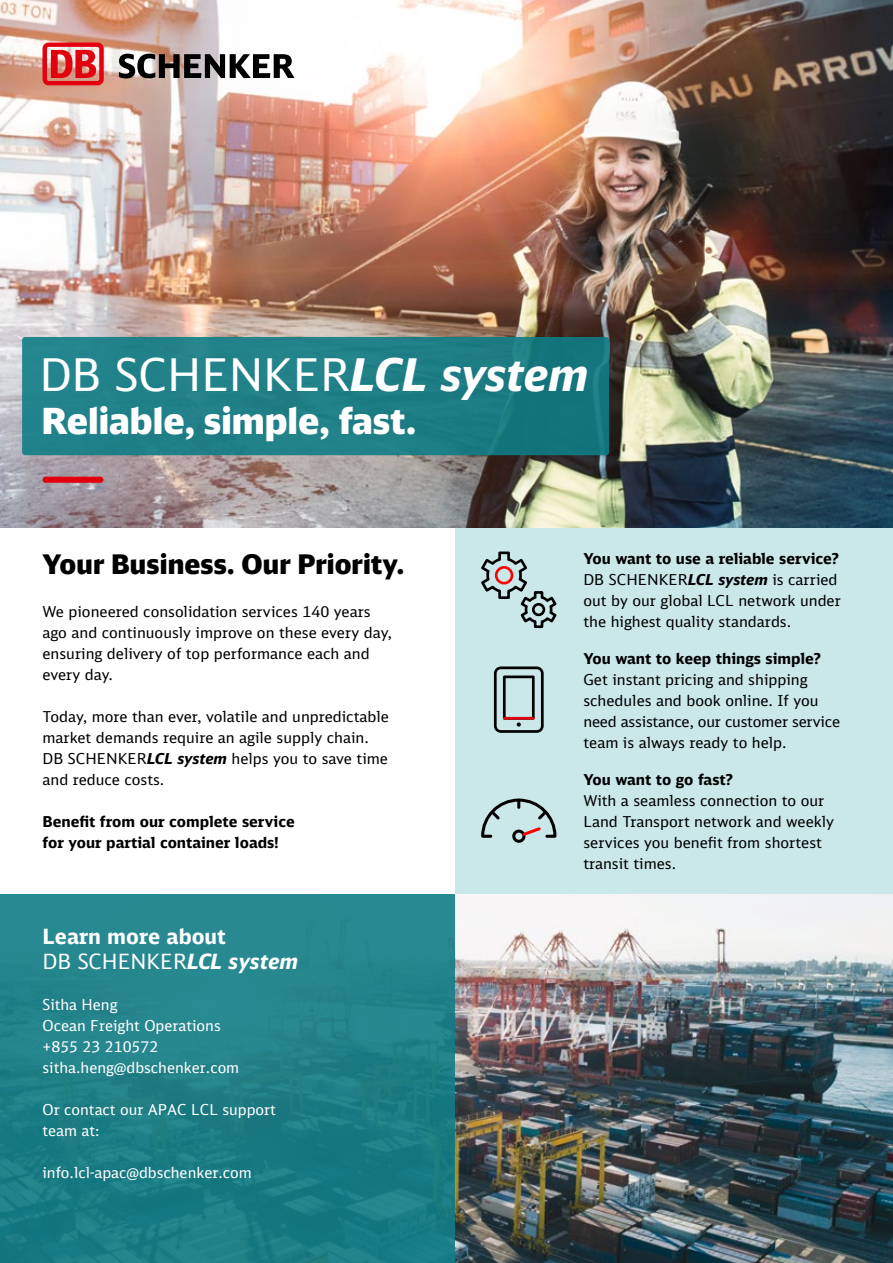
<style>
.page{position:relative;width:893px;height:1263px;background:#fff}
.page>*{position:absolute;margin:0;border:0;box-sizing:border-box;transform-origin:0 0}
.t1{font:45px "DB Sans";letter-spacing:-.005em;color:#fff}
.t2{font:900 36px "DB Head";color:#fff}
.t3{font:900 27px "DB Head";letter-spacing:.005em;color:#000}
.t4{font:700 21px/25.2px "DB Sans";color:#fff}
.t5{font:15px/21px "DB Sans";color:#000}
.t6{font:15px/21px "DB Sans";color:#fff}
.t7{font:700 15px/21px "DB Sans";color:#000}
.s1{font-weight:700;font-style:italic}
.s2{font-weight:400}
.s3{font-style:italic}
.s4{font-weight:700}
</style>
<div class="page">
<div style="left:455px;top:526px;width:438px;height:368px;background:#cae7ea"></div>
<img style="left:0;top:0;width:893px;height:527px">
<div style="left:22px;top:337px;width:587px;height:118px;background:linear-gradient(to right,#25858e,#17777e);border-radius:3px"></div>
<svg style="left:119px;top:54px;width:176px;height:24px"></svg>
<svg style="left:43px;top:43px;width:61px;height:42px;background:#e2494d"></svg>
<img style="left:455px;top:894px;width:438px;height:369px">
<div style="left:0;top:894px;width:455px;height:369px;background:linear-gradient(to right,#21828a,#1f8088)"></div>
<div style="left:512px;top:829px;width:13px;height:14px;border:3px solid #000;border-radius:50%"></div>
<svg style="left:481px;top:798px;width:76px;height:41px"></svg>
<svg style="left:481px;top:551px;width:75px;height:77px"></svg>
<div style="left:532px;top:603px;width:13px;height:13px;border:3px solid #000;border-radius:50%"></div>
<svg style="left:494px;top:666px;width:50px;height:67px"></svg>
<div style="left:43px;top:477px;width:60px;height:6px;background:#e3000f;border-radius:3px"></div>
<h1 class="t1" style="left:39px;top:347px;width:550px">DB SCHENKER<span class="s1">LCL system</span></h1>
<h2 class="t2" style="left:41px;top:397px;width:377px">Reliable, simple, fast.</h2>
<h3 class="t3" style="left:43px;top:546px;width:363px">Your Business. Our Priority.</h3>
<p class="t5" style="left:43px;top:600px;width:351px">We pioneered consolidation services 140 years ago and continuously improve on these every day, ensuring delivery of top performance each and every day.</p>
<p class="t5" style="left:43px;top:705px;width:348px">Today, more than ever, volatile and unpredictable market demands require an agile supply chain.<br>DB SCHENKER<span class="s1">LCL system</span> helps you to save time and reduce costs.</p>
<p class="t7" style="left:43px;top:810px;width:254px">Benefit from our complete service for your partial container loads!</p>
<h3 class="t4" style="left:43px;top:923px;width:257px">Learn more about<br><span class="s2">DB SCHENKER</span><span class="s3">LCL system</span></h3>
<p class="t6" style="left:43px;top:994px;width:198px">Sitha Heng<br>Ocean Freight Operations +855 23 210572 sitha.heng@dbschenker.com</p>
<p class="t6" style="left:43px;top:1099px;width:235px">Or contact our APAC LCL support team at:</p>
<p class="t6" style="left:43px;top:1162px;width:211px">info.lcl-apac@dbschenker.com</p>
<p class="t5" style="left:583px;top:548px;width:259px"><span class="s4">You want to use a reliable service?<br></span>DB SCHENKER<span class="s1">LCL system</span> is carried out by our global LCL network under the highest quality standards.</p>
<p class="t7" style="left:583px;top:647px;width:239px">You want to keep things simple?</p>
<p class="t5" style="left:583px;top:669px;width:258px">Get instant pricing and shipping schedules and book online. If you need assistance, our customer service team is always ready to help.</p>
<p class="t7" style="left:583px;top:768px;width:151px">You want to go fast?</p>
<p class="t5" style="left:583px;top:790px;width:252px">With a seamless connection to our<br>Land Transport network and weekly services you benefit from shortest transit times.</p>
</div>
